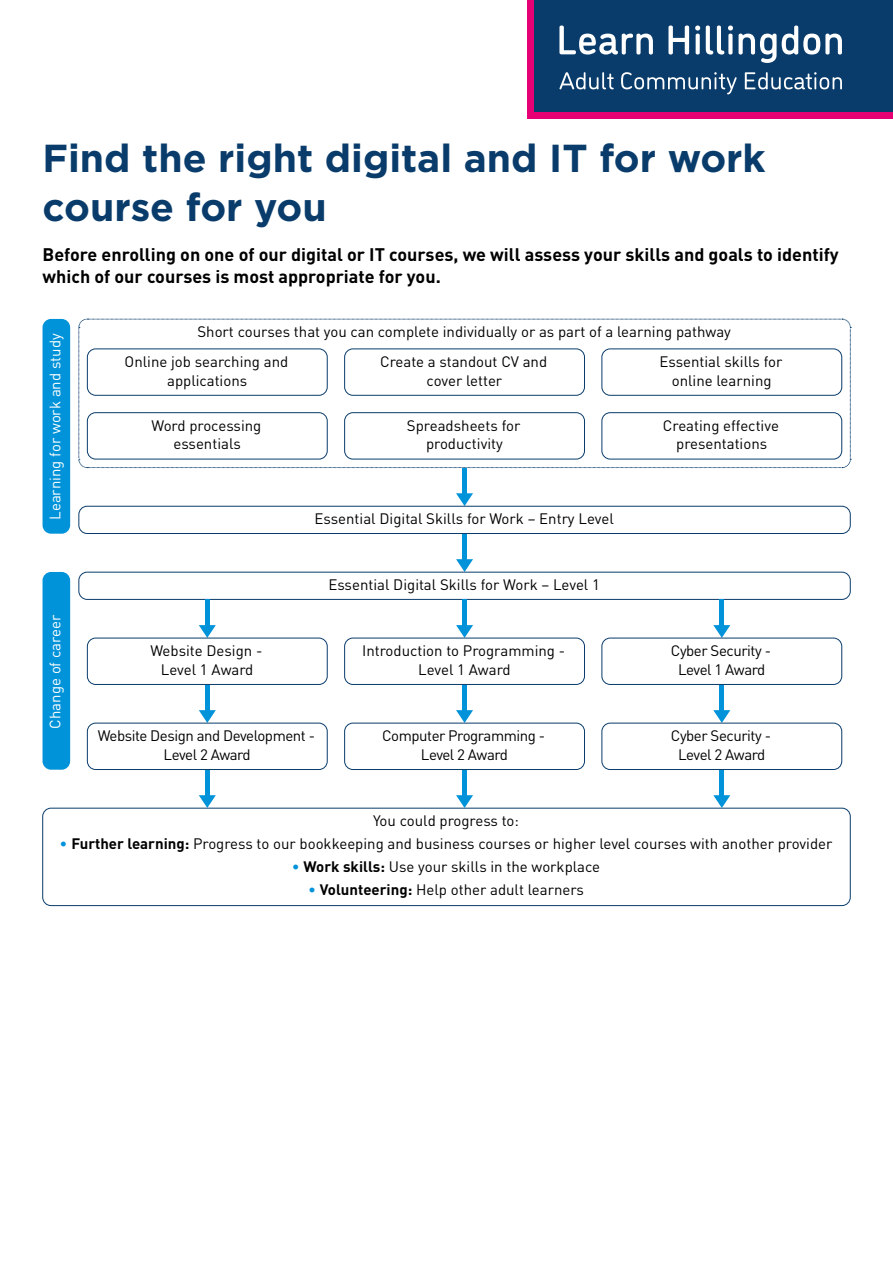
<style>
.page{position:relative;width:893px;height:1263px;background:#fff}
.page>*{position:absolute;margin:0;border:0;box-sizing:border-box;transform-origin:0 0}
.t1{font:700 39px/48.8px "Gotham";color:#093c6b}
.t2{font:700 18px/22.5px "DINOT";color:#000}
.t3{font:15px/18.8px "DINOT";color:#000;text-align:center}
.t4{font:15px/18.8px "DINOT";letter-spacing:-.03em;color:#000;text-align:center}
.t5{font:15px "DINOT";color:#fff}
.s1{color:#0093d9}
.s2{font-weight:700}
</style>
<div class="page">
<div style="left:533px;top:0;width:360px;height:113px;background:#093c6b"></div>
<div style="left:527px;top:113px;width:366px;height:6px;background:#e60074"></div>
<svg style="left:559px;top:26px;width:94px;height:29px"></svg>
<svg style="left:668px;top:26px;width:21px;height:29px"></svg>
<svg style="left:695px;top:26px;width:5px;height:29px"></svg>
<svg style="left:706px;top:26px;width:27px;height:29px"></svg>
<svg style="left:739px;top:34px;width:37px;height:29px"></svg>
<svg style="left:782px;top:26px;width:60px;height:29px"></svg>
<svg style="left:559px;top:72px;width:55px;height:17px"></svg>
<svg style="left:621px;top:72px;width:116px;height:22px"></svg>
<svg style="left:745px;top:72px;width:97px;height:17px"></svg>
<div style="left:527px;top:0;width:6px;height:119px;background:#e60074"></div>
<div style="left:43px;top:319px;width:27px;height:215px;background:#0093d9;border-radius:9px"></div>
<svg style="left:78px;top:319px;width:773px;height:149px"></svg>
<div style="left:602px;top:349px;width:240px;height:46px;border:1px solid #093c6b;border-radius:8px"></div>
<div style="left:344px;top:349px;width:241px;height:46px;border:1px solid #093c6b;border-radius:8px"></div>
<div style="left:87px;top:349px;width:240px;height:46px;border:1px solid #093c6b;border-radius:8px"></div>
<div style="left:462px;top:468px;width:5px;height:29px;background:#0093d9"></div>
<svg style="left:456px;top:493px;width:17px;height:13px"></svg>
<div style="left:79px;top:506px;width:771px;height:28px;border:1px solid #093c6b;border-radius:8px"></div>
<div style="left:462px;top:534px;width:5px;height:29px;background:#0093d9"></div>
<svg style="left:456px;top:559px;width:17px;height:13px"></svg>
<div style="left:43px;top:808px;width:807px;height:98px;border:1px solid #093c6b;border-radius:8px"></div>
<div style="left:602px;top:412px;width:240px;height:47px;border:1px solid #093c6b;border-radius:8px"></div>
<div style="left:344px;top:412px;width:241px;height:47px;border:1px solid #093c6b;border-radius:8px"></div>
<div style="left:87px;top:412px;width:240px;height:47px;border:1px solid #093c6b;border-radius:8px"></div>
<div style="left:79px;top:572px;width:771px;height:28px;border:1px solid #093c6b;border-radius:8px"></div>
<div style="left:462px;top:600px;width:5px;height:29px;background:#0093d9"></div>
<svg style="left:456px;top:625px;width:17px;height:13px"></svg>
<div style="left:462px;top:685px;width:5px;height:29px;background:#0093d9"></div>
<svg style="left:456px;top:710px;width:17px;height:13px"></svg>
<div style="left:462px;top:770px;width:5px;height:29px;background:#0093d9"></div>
<svg style="left:456px;top:795px;width:17px;height:13px"></svg>
<hr style="left:205px;top:600px;width:4px;height:29px;background:#0093d9">
<svg style="left:199px;top:625px;width:17px;height:13px"></svg>
<hr style="left:205px;top:685px;width:4px;height:29px;background:#0093d9">
<svg style="left:199px;top:710px;width:17px;height:13px"></svg>
<hr style="left:205px;top:770px;width:4px;height:29px;background:#0093d9">
<svg style="left:199px;top:795px;width:17px;height:13px"></svg>
<hr style="left:720px;top:600px;width:4px;height:29px;background:#0093d9">
<svg style="left:713px;top:625px;width:17px;height:13px"></svg>
<hr style="left:720px;top:685px;width:4px;height:29px;background:#0093d9">
<svg style="left:713px;top:710px;width:17px;height:13px"></svg>
<hr style="left:720px;top:770px;width:4px;height:29px;background:#0093d9">
<svg style="left:713px;top:795px;width:17px;height:13px"></svg>
<div style="left:602px;top:638px;width:240px;height:47px;border:1px solid #093c6b;border-radius:8px"></div>
<div style="left:344px;top:638px;width:241px;height:47px;border:1px solid #093c6b;border-radius:8px"></div>
<div style="left:87px;top:638px;width:240px;height:47px;border:1px solid #093c6b;border-radius:8px"></div>
<div style="left:602px;top:723px;width:240px;height:47px;border:1px solid #093c6b;border-radius:8px"></div>
<div style="left:344px;top:723px;width:241px;height:47px;border:1px solid #093c6b;border-radius:8px"></div>
<div style="left:87px;top:723px;width:240px;height:47px;border:1px solid #093c6b;border-radius:8px"></div>
<div style="left:43px;top:572px;width:27px;height:198px;background:#0093d9;border-radius:9px"></div>
<h1 class="t1" style="left:43px;top:133px;width:725px">Find the right digital and IT for work course for you</h1>
<p class="t2" style="left:43px;top:242px;width:798px">Before enrolling on one of our digital or IT courses, we will assess your skills and goals to identify which of our courses is most appropriate for you.</p>
<p class="t5" style="left:45px;top:520px;width:188px;rotate:-90deg">Learning for work and study</p>
<p class="t3" style="left:659px;top:316px;width:124px;line-height:29.7px;text-align:left;text-indent:-462px">Short courses that you can complete individually or as part of a learning pathway<br>Essential skills for</p>
<p class="t3" style="left:380px;top:351px;width:168px">Create a standout CV and cover letter</p>
<p class="t3" style="left:125px;top:351px;width:165px">Online job searching and applications</p>
<p class="t3" style="left:672px;top:370px;width:101px">online learning</p>
<p class="t3" style="left:407px;top:415px;width:115px">Spreadsheets for productivity</p>
<p class="t3" style="left:663px;top:415px;width:117px">Creating effective presentations</p>
<p class="t3" style="left:151px;top:415px;width:111px">Word processing essentials</p>
<p class="t3" style="left:315px;top:509px;width:301px">Essential Digital Skills for Work – Entry Level</p>
<p class="t5" style="left:45px;top:729px;width:115px;rotate:-90deg">Change of career</p>
<p class="t3" style="left:150px;top:641px;width:114px">Website Design -<br>Level 1 Award</p>
<p class="t3" style="left:328px;top:575px;width:273px">Essential Digital Skills for Work – Level 1</p>
<p class="t3" style="left:362px;top:641px;width:205px">Introduction to Programming -<br>Level 1 Award</p>
<p class="t4" style="left:98px;top:726px;width:219px">Website Design and Development -<br>Level 2 Award</p>
<p class="t4" style="left:382px;top:726px;width:164px">Computer Programming -<br>Level 2 Award</p>
<p class="t4" style="left:671px;top:641px;width:102px">Cyber Security -<br>Level 1 Award</p>
<p class="t4" style="left:671px;top:726px;width:102px">Cyber Security -<br>Level 2 Award</p>
<p class="t3" style="left:373px;top:811px;width:147px">You could progress to:</p>
<p class="t3" style="left:60px;top:834px;width:774px"><span class="s1">•</span> <span class="s2">Further learning:</span> Progress to our bookkeeping and business courses or higher level courses with another provider</p>
<p class="t3" style="left:292px;top:857px;width:310px"><span class="s1">•</span> <span class="s2">Work skills:</span> Use your skills in the workplace</p>
<p class="t3" style="left:308px;top:880px;width:277px"><span class="s1">•</span> <span class="s2">Volunteering:</span> Help other adult learners</p>
</div>
